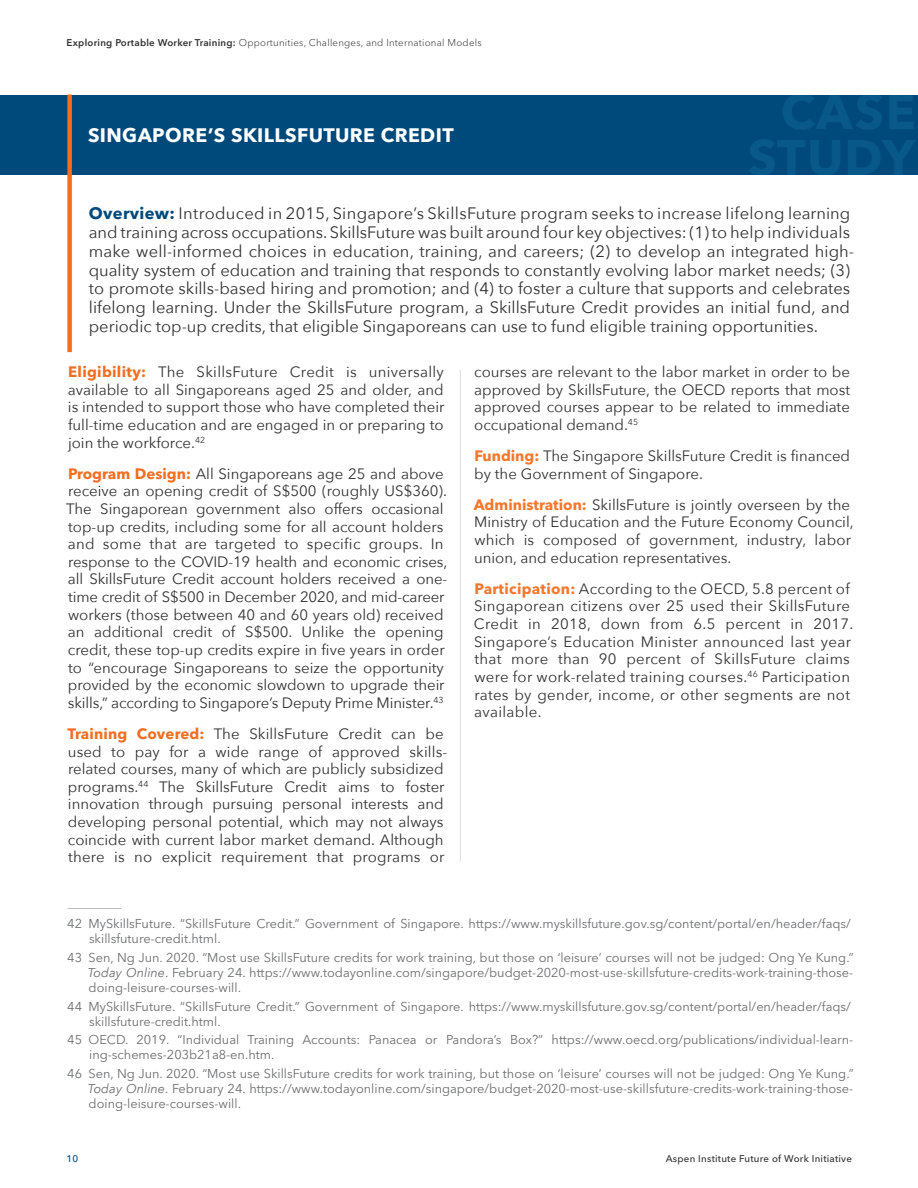
<style>
.page{position:relative;width:918px;height:1188px;background:#fff}
.page>*{position:absolute;margin:0;border:0;box-sizing:border-box;transform-origin:0 0}
.t1{font:700 19.5px "Avenir Next";letter-spacing:.02em;color:#fff}
.t2{font:16.5px/19px "Avenir Next";color:#333233}
.t3{font:15px/17.7px "Avenir Next";color:#333233}
.t4{font:15px/17.7px "Avenir Next";letter-spacing:.02em;color:#333233}
.t5{font:12.75px/15px "Avenir Next LT Pro";color:#6c6d70}
.t6{font:300 9.75px "Avenir Next LT Pro";letter-spacing:.025em;color:#333233}
.t7{font:500 9.75px "Avenir Next LT Pro";letter-spacing:.025em;color:#333233}
.t8{font:500 9.75px "Avenir Next";color:#00497b}
.s1{font-weight:600}
.s2{font-family:"Avenir Next LT Pro";font-weight:700;color:#00497b}
.s3{font-family:"Avenir Next LT Pro";font-weight:700;color:#f36e21}
.s4{font-family:"Avenir Next LT Pro";font-weight:700;color:#f4772c}
.s5{font-family:"Avenir Next";font-style:italic}
</style>
<div class="page">
<div style="left:0;top:94px;width:918px;height:82px;background:#00497b"></div>
<div style="left:67px;top:94px;width:5px;height:258px;background:#f36e21"></div>
<hr style="left:460px;top:370px;width:1px;height:492px;background:#dcdddf">
<hr style="left:68px;top:908px;width:54px;height:1px;background:#bcbdc0">
<p class="t6" style="left:67px;top:37px;width:417px"><span class="s1">Exploring Portable Worker Training:</span> Opportunities, Challenges, and International Models</p>
<h1 class="t1" style="left:88px;top:119px;width:367px">SINGAPORE’S SKILLSFUTURE CREDIT</h1>
<p class="t2" style="left:89px;top:203px;width:767px"><span class="s2">Overview:</span> Introduced in 2015, Singapore’s SkillsFuture program seeks to increase lifelong learning and training across occupations. SkillsFuture was built around four key objectives: (1) to help individuals make well-informed choices in education, training, and careers; (2) to develop an integrated high&shy;quality system of education and training that responds to constantly evolving labor market needs; (3) to promote skills-based hiring and promotion; and (4) to foster a culture that supports and celebrates lifelong learning. Under the SkillsFuture program, a SkillsFuture Credit provides an initial fund, and periodic top-up credits, that eligible Singaporeans can use to fund eligible training opportunities.</p>
<p class="t3" style="left:68px;top:362px;width:378px;text-align:justify"><span class="s3">Eligibility:</span> The SkillsFuture Credit is universally available to all Singaporeans aged 25 and older, and is intended to support those who have completed their full-time education and are engaged in or preparing to join the workforce.<sup>42</sup></p>
<p class="t3" style="left:66px;top:464px;width:383px"><span class="s3">Program Design:</span> All Singaporeans age 25 and above receive an opening credit of S$500 (roughly US$360).<br>The Singaporean government also offers occasional top-up credits, including some for all account holders and some that are targeted to specific groups. In response to the COVID-19 health and economic crises, all SkillsFuture Credit account holders received a one&shy;time credit of S$500 in December 2020, and mid-career workers (those between 40 and 60 years old) received an additional credit of S$500. Unlike the opening credit, these top-up credits expire in five years in order to “encourage Singaporeans to seize the opportunity provided by the economic slowdown to upgrade their skills,” according to Singapore’s Deputy Prime Minister.<sup>43</sup></p>
<p class="t3" style="left:68px;top:724px;width:381px"><span class="s3">Training Covered:</span> The SkillsFuture Credit can be used to pay for a wide range of approved skills&shy;related courses, many of which are publicly subsidized programs.<sup>44</sup> The SkillsFuture Credit aims to foster innovation through pursuing personal interests and developing personal potential, which may not always coincide with current labor market demand. Although there is no explicit requirement that programs or</p>
<p class="t3" style="left:474px;top:362px;width:377px;text-align:justify">courses are relevant to the labor market in order to be approved by SkillsFuture, the OECD reports that most approved courses appear to be related to immediate occupational demand.<sup>45</sup></p>
<p class="t3" style="left:474px;top:446px;width:377px"><span class="s4">Funding:</span> The Singapore SkillsFuture Credit is financed by the Government of Singapore.</p>
<p class="t3" style="left:474px;top:495px;width:381px"><span class="s4">Administration:</span> SkillsFuture is jointly overseen by the Ministry of Education and the Future Economy Council, which is composed of government, industry, labor union, and education representatives.</p>
<p class="t4" style="left:474px;top:579px;width:381px"><span class="s4">Participation:</span> According to the OECD, 5.8 percent of Singaporean citizens over 25 used their SkillsFuture Credit in 2018, down from 6.5 percent in 2017.<br>Singapore’s Education Minister announced last year that more than 90 percent of SkillsFuture claims were for work-related training courses.<sup>46</sup> Participation rates by gender, income, or other segments are not available.</p>
<p class="t5" style="left:89px;top:916px;width:763px;text-indent:-22px">42 MySkillsFuture. “SkillsFuture Credit.” Government of Singapore. https://www.myskillsfuture.gov.sg/content/portal/en/header/faqs/ skillsfuture-credit.html.</p>
<p class="t5" style="left:88px;top:950px;width:767px;text-align:justify;text-indent:-21px">43 Sen, Ng Jun. 2020. “Most use SkillsFuture credits for work training, but those on ‘leisure’ courses will not be judged: Ong Ye Kung.” <span class="s5">Today Online</span>. February 24. https://www.todayonline.com/singapore/budget-2020-most-use-skillsfuture-credits-work-training-those&shy;doing-leisure-courses-will.</p>
<p class="t5" style="left:89px;top:999px;width:763px;text-indent:-22px">44 MySkillsFuture. “SkillsFuture Credit.” Government of Singapore. https://www.myskillsfuture.gov.sg/content/portal/en/header/faqs/ skillsfuture-credit.html.</p>
<p class="t5" style="left:89px;top:1032px;width:766px;text-indent:-22px">45 OECD. 2019. “Individual Training Accounts: Panacea or Pandora’s Box?” https://www.oecd.org/publications/individual-learn&shy;ing-schemes-203b21a8-en.htm.</p>
<p class="t5" style="left:88px;top:1066px;width:767px;text-align:justify;text-indent:-21px">46 Sen, Ng Jun. 2020. “Most use SkillsFuture credits for work training, but those on ‘leisure’ courses will not be judged: Ong Ye Kung.” <span class="s5">Today Online</span>. February 24. https://www.todayonline.com/singapore/budget-2020-most-use-skillsfuture-credits-work-training-those&shy;doing-leisure-courses-will.</p>
<p class="t8" style="left:67px;top:1150px;width:13px">10</p>
<p class="t7" style="left:666px;top:1152px;width:188px">Aspen Institute Future of Work Initiative</p>
</div>
